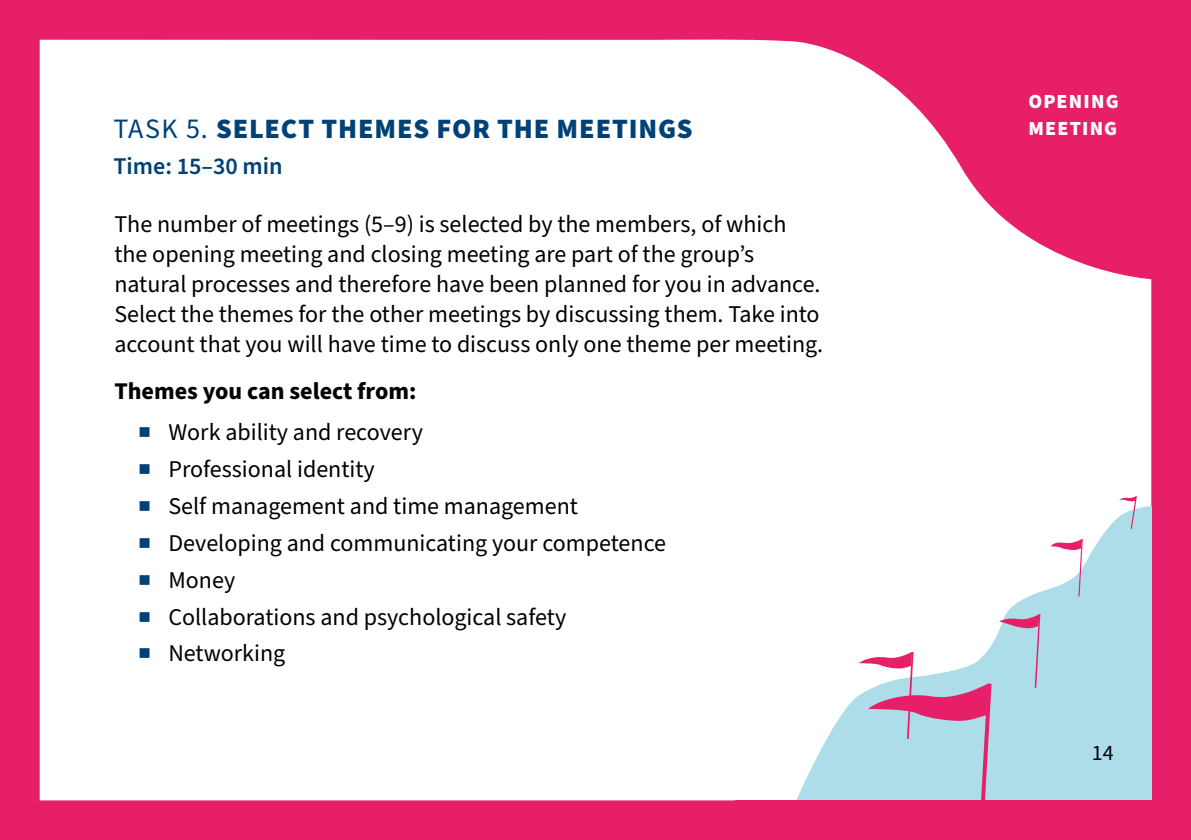
<style>
.page{position:relative;width:1191px;height:840px;background:#fff}
.page>*{position:absolute;margin:0;border:0;box-sizing:border-box;transform-origin:0 0}
.Otsikko_3_edellisen_otsikon_jälkeen{font:900 28px "Source Sans Pro";letter-spacing:.03em;color:#004177}
.Leipis_ensi{font:24px/30px "Source Sans Pro";color:#000}
.Leipis_12_pt{font:700 24px "Source Sans Pro";color:#000}
.Aika{font:600 24px "Source Sans Pro";color:#004177}
.sitaattityyli{font:22px "Source Sans Pro";color:#000}
.vinjettiteksti{font:900 20px/26px "Source Sans Pro";letter-spacing:.06em;color:#fff}
.s1{font-weight:400}
.s2{font-weight:600;font-size:38px;color:#004177}
</style>
<div class="page">
<div style="left:0;top:0;width:1191px;height:839px;background:#e71f69"></div>
<div style="left:40px;top:39px;width:1111px;height:761px;background:#fff"></div>
<svg style="left:793px;top:503px;width:358px;height:296px;fill:#fff"></svg>
<svg style="left:1119px;top:494px;width:18px;height:36px"></svg>
<svg style="left:858px;top:649px;width:135px;height:150px"></svg>
<svg style="left:999px;top:612px;width:42px;height:77px"></svg>
<svg style="left:1050px;top:537px;width:33px;height:60px"></svg>
<div style="left:735px;top:799px;width:448px;height:32px;background:#e71f69"></div>
<h3 class="Otsikko_3_edellisen_otsikon_jälkeen" style="left:113px;top:109px;width:581px"><span class="s1">TASK 5.</span> SELECT THEMES FOR THE MEETINGS</h3>
<p class="Aika" style="left:113px;top:149px;width:171px">Time: 15–30 min</p>
<p class="Leipis_ensi" style="left:114px;top:209px;width:710px">The number of meetings (5–9) is selected by the members, of which the opening meeting and closing meeting are part of the group’s natural processes and therefore have been planned for you in advance.<br>Select the themes for the other meetings by discussing them. Take into account that you will have time to discuss only one theme per meeting.</p>
<p class="Leipis_12_pt" style="left:114px;top:374px;width:303px">Themes you can select from:</p>
<p class="Leipis_ensi" style="left:138px;top:418px;width:286px"><span class="s2">▪</span> Work ability and recovery</p>
<p class="Leipis_ensi" style="left:138px;top:454px;width:238px"><span class="s2">▪</span> Professional identity</p>
<p class="Leipis_ensi" style="left:138px;top:491px;width:441px"><span class="s2">▪</span> Self management and time management</p>
<p class="Leipis_ensi" style="left:138px;top:528px;width:529px"><span class="s2">▪</span> Developing and communicating your competence</p>
<p class="Leipis_ensi" style="left:138px;top:565px;width:98px"><span class="s2">▪</span> Money</p>
<p class="Leipis_ensi" style="left:138px;top:602px;width:429px"><span class="s2">▪</span> Collaborations and psychological safety</p>
<p class="Leipis_ensi" style="left:138px;top:638px;width:148px"><span class="s2">▪</span> Networking</p>
<p class="vinjettiteksti" style="left:1028px;top:89px;width:92px">OPENING<br>MEETING</p>
<p class="sitaattityyli" style="left:1091px;top:738px;width:23px">14</p>
</div>
